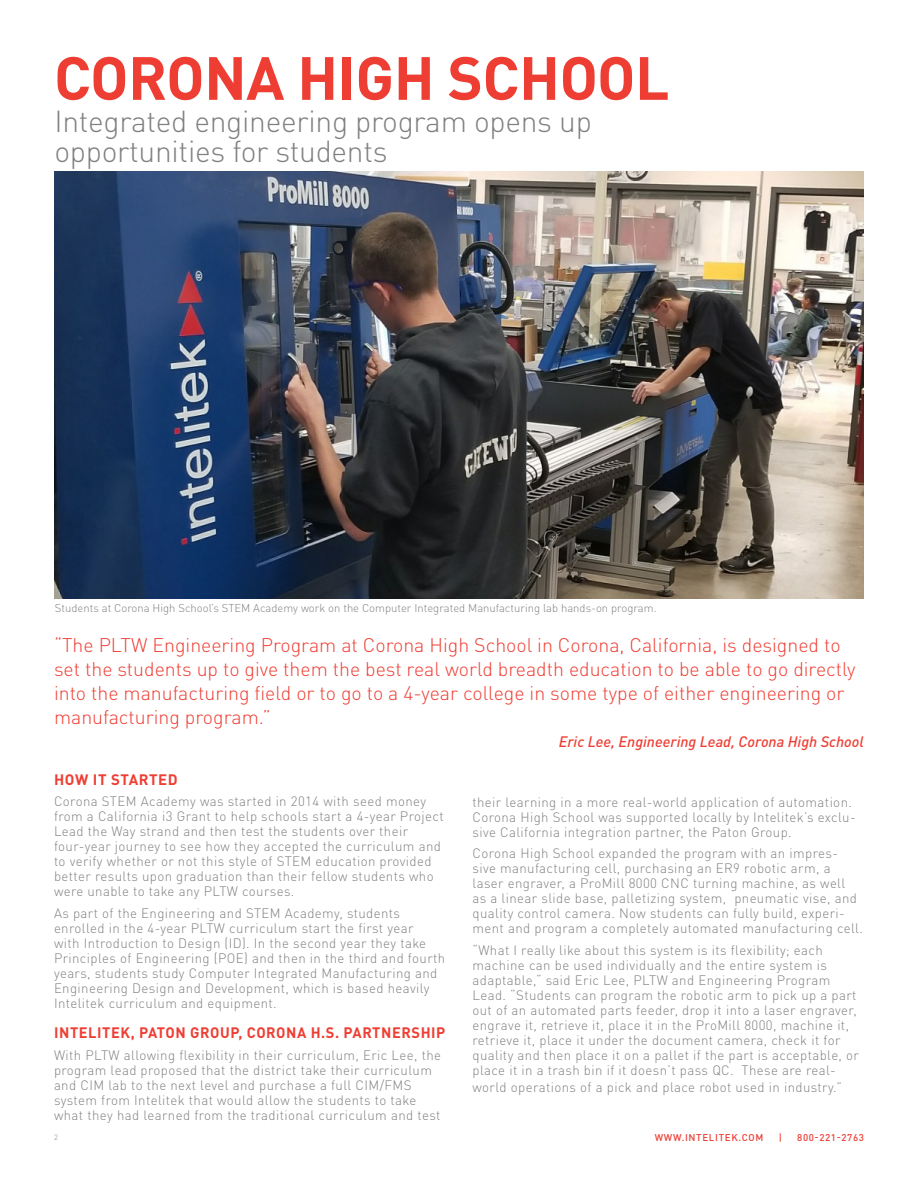
<style>
.page{position:relative;width:918px;height:1188px;background:#fff}
.page>*{position:absolute;margin:0;border:0;box-sizing:border-box;transform-origin:0 0}
.t1{font:700 60px "DINOT";letter-spacing:-.01em;color:#ee3e34}
.t2{font:300 30px/30px "DINOT";letter-spacing:-.01em;color:#808083}
.t3{font:300 19.5px/24px "DINOT";color:#ee3e34}
.Paragraph_Header{font:700 15px "DINOT";letter-spacing:.04em;color:#ee3e34}
.t4{font:italic 500 15px "DINOT";color:#ee3e34}
.Body_Text{font:300 13.5px/15px "DINOT";letter-spacing:.03em;color:#808083}
.t5{font:300 11.25px "DINOT";color:#808083}
.t6{font:500 9.75px "DINOT";letter-spacing:.07em;color:#ee3e34}
.t7{font:300 7.5px "DINOT";color:#808083}
</style>
<div class="page">
<img style="left:54px;top:172px;width:810px;height:426px">
<p class="t1" style="left:54px;top:39px;width:617px">CORONA HIGH SCHOOL</p>
<p class="t2" style="left:54px;top:106px;width:539px">Integrated engineering program opens up opportunities for students</p>
<p class="t5" style="left:55px;top:601px;width:603px">Students at Corona High School’s STEM Academy work on the Computer Integrated Manufacturing lab hands-on program.</p>
<p class="t3" style="left:54px;top:633px;width:803px">“The PLTW Engineering Program at Corona High School in Corona, California, is designed to set the students up to give them the best real world breadth education to be able to go directly into the manufacturing field or to go to a 4-year college in some type of either engineering or manufacturing program.”</p>
<p class="t4" style="left:559px;top:732px;width:307px">Eric Lee, Engineering Lead, Corona High School</p>
<p class="Paragraph_Header" style="left:54px;top:770px;width:125px">HOW IT STARTED</p>
<p class="Body_Text" style="left:54px;top:794px;width:391px">Corona STEM Academy was started in 2014 with seed money from a California i3 Grant to help schools start a 4-year Project Lead the Way strand and then test the students over their four-year journey to see how they accepted the curriculum and to verify whether or not this style of STEM education provided better results upon graduation than their fellow students who were unable to take any PLTW courses.</p>
<p class="Body_Text" style="left:54px;top:906px;width:393px">As part of the Engineering and STEM Academy, students enrolled in the 4-year PLTW curriculum start the first year<br>with Introduction to Design (ID). In the second year they take Principles of Engineering (POE) and then in the third and fourth years, students study Computer Integrated Manufacturing and Engineering Design and Development, which is based heavily Intelitek curriculum and equipment.</p>
<p class="Paragraph_Header" style="left:54px;top:1023px;width:393px">INTELITEK, PATON GROUP, CORONA H.S. PARTNERSHIP</p>
<p class="Body_Text" style="left:54px;top:1048px;width:389px">With PLTW allowing flexibility in their curriculum, Eric Lee, the program lead proposed that the district take their curriculum and CIM lab to the next level and purchase a full CIM/FMS system from Intelitek that would allow the students to take what they had learned from the traditional curriculum and test</p>
<p class="t7" style="left:54px;top:1132px;width:5px">2</p>
<p class="Body_Text" style="left:472px;top:794px;width:385px">their learning in a more real-world application of automation.<br>Corona High School was supported locally by Intelitek’s exclu&shy;sive California integration partner, the Paton Group.</p>
<p class="Body_Text" style="left:472px;top:846px;width:392px">Corona High School expanded the program with an impres&shy;sive manufacturing cell, purchasing an ER9 robotic arm, a laser engraver, a ProMill 8000 CNC turning machine, as well<br>as a linear slide base, palletizing system, pneumatic vise, and quality control camera. Now students can fully build, experi&shy;ment and program a completely automated manufacturing cell.</p>
<p class="Body_Text" style="left:472px;top:943px;width:388px">“What I really like about this system is its flexibility; each machine can be used individually and the entire system is adaptable,“ said Eric Lee, PLTW and Engineering Program Lead. “Students can program the robotic arm to pick up a part out of an automated parts feeder, drop it into a laser engraver, engrave it, retrieve it, place it in the ProMill 8000, machine it, retrieve it, place it under the document camera, check it for quality and then place it on a pallet if the part is acceptable, or place it in a trash bin if it doesn’t pass QC. These are real-</p>
<p class="Body_Text" style="left:472px;top:1079px;width:371px">world operations of a pick and place robot used in industry.”</p>
<p class="t6" style="left:655px;top:1132px;width:110px">WWW.INTELITEK.COM</p>
<p class="t6" style="left:779px;top:1132px;width:5px">|</p>
<p class="t6" style="left:797px;top:1132px;width:68px">800-221-2763</p>
</div>
